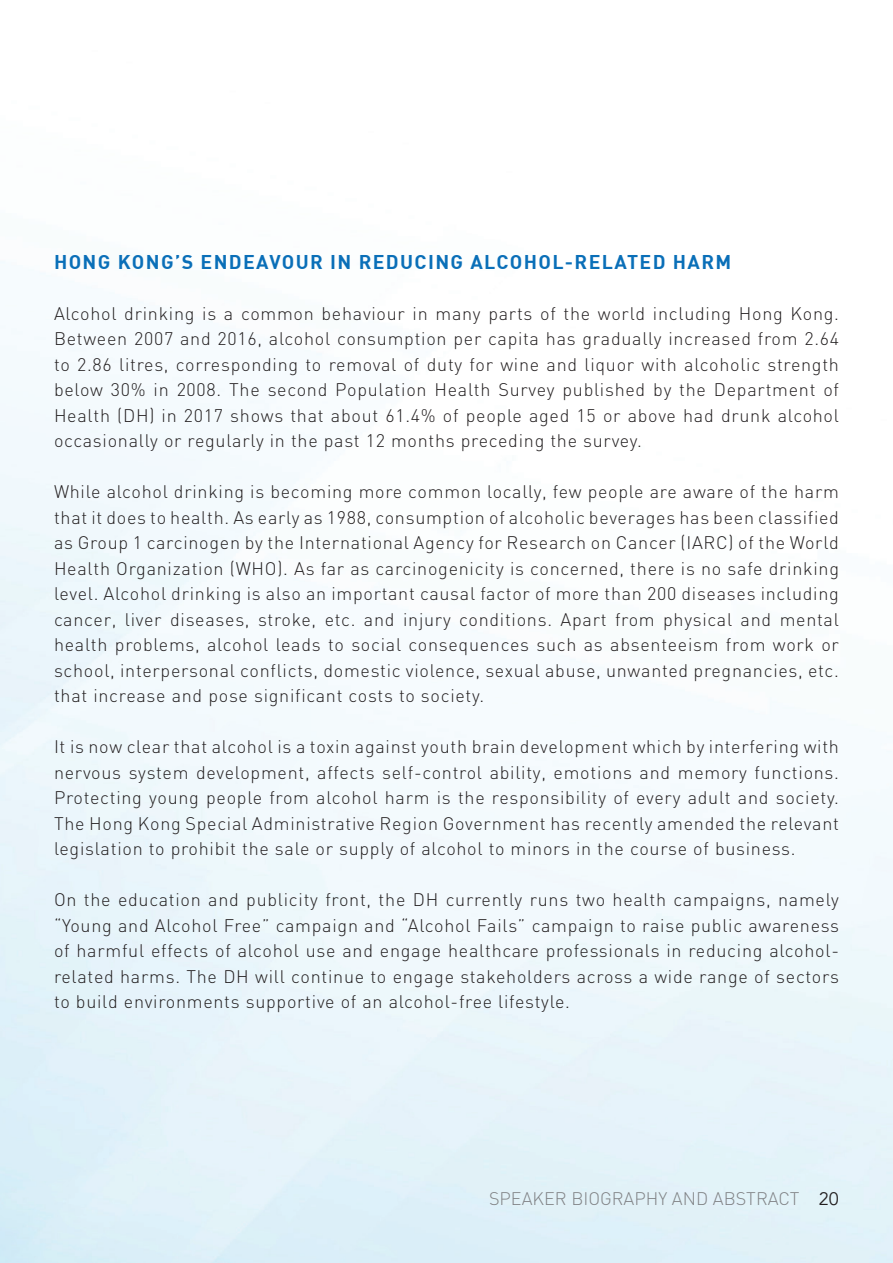
<style>
.page{position:relative;width:893px;height:1263px;background:#fff}
.page>*{position:absolute;margin:0;border:0;box-sizing:border-box;transform-origin:0 0}
.t1{font:700 19.5px "DIN";letter-spacing:.07em;color:#0a6fb8}
.t2{font:300 18px/25.5px "DIN";letter-spacing:.04em;color:#231f20;text-align:justify}
.t3{font:300 18px "DIN";color:#808285}
.s1{font-family:"Avenir";font-weight:400;color:#231f20}
</style>
<div class="page">
<h2 class="t1" style="left:54px;top:249px;width:679px">HONG KONG’S ENDEAVOUR IN REDUCING ALCOHOL-RELATED HARM</h2>
<p class="t2" style="left:54px;top:300px;width:787px">Alcohol drinking is a common behaviour in many parts of the world including Hong Kong.<br>Between 2007 and 2016, alcohol consumption per capita has gradually increased from 2.64 to 2.86 litres, corresponding to removal of duty for wine and liquor with alcoholic strength below 30% in 2008. The second Population Health Survey published by the Department of Health (DH) in 2017 shows that about 61.4% of people aged 15 or above had drunk alcohol occasionally or regularly in the past 12 months preceding the survey.</p>
<p class="t2" style="left:54px;top:479px;width:787px">While alcohol drinking is becoming more common locally, few people are aware of the harm that it does to health. As early as 1988, consumption of alcoholic beverages has been classified as Group 1 carcinogen by the International Agency for Research on Cancer (IARC) of the World Health Organization (WHO). As far as carcinogenicity is concerned, there is no safe drinking level. Alcohol drinking is also an important causal factor of more than 200 diseases including cancer, liver diseases, stroke, etc. and injury conditions. Apart from physical and mental health problems, alcohol leads to social consequences such as absenteeism from work or school, interpersonal conflicts, domestic violence, sexual abuse, unwanted pregnancies, etc. that increase and pose significant costs to society.</p>
<p class="t2" style="left:54px;top:734px;width:786px">It is now clear that alcohol is a toxin against youth brain development which by interfering with nervous system development, affects self-control ability, emotions and memory functions.<br>Protecting young people from alcohol harm is the responsibility of every adult and society.<br>The Hong Kong Special Administrative Region Government has recently amended the relevant legislation to prohibit the sale or supply of alcohol to minors in the course of business.</p>
<p class="t2" style="left:54px;top:887px;width:786px">On the education and publicity front, the DH currently runs two health campaigns, namely “Young and Alcohol Free” campaign and “Alcohol Fails” campaign to raise public awareness of harmful effects of alcohol use and engage healthcare professionals in reducing alcohol&shy;related harms. The DH will continue to engage stakeholders across a wide range of sectors to build environments supportive of an alcohol-free lifestyle.</p>
<p class="t3" style="left:489px;top:1188px;width:351px">SPEAKER BIOGRAPHY AND ABSTRACT <span class="s1">20</span></p>
</div>
